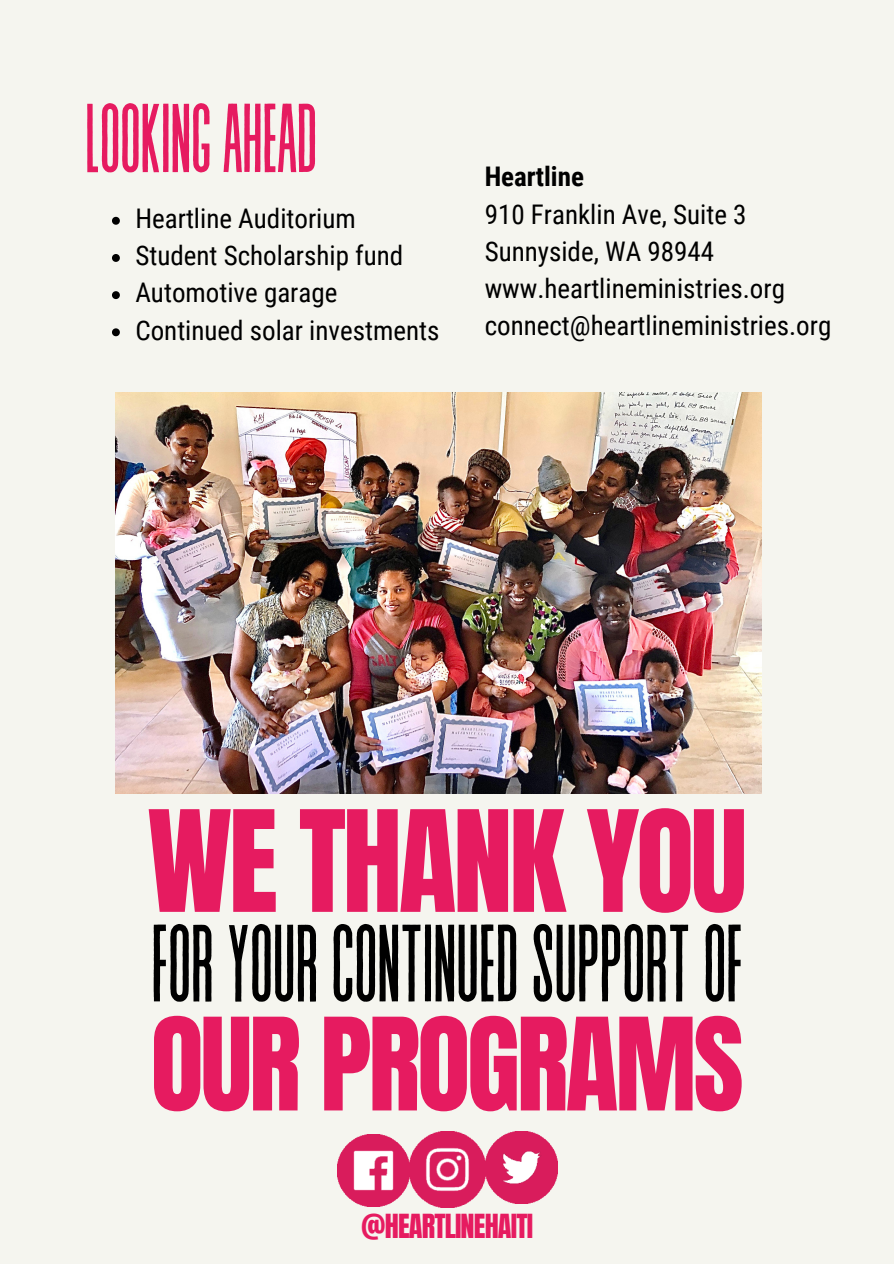
<style>
.page{position:relative;width:894px;height:1264px;background:#fff}
.page>*{position:absolute;margin:0;border:0;box-sizing:border-box;transform-origin:0 0}
.t1{font:119.55px "Anton";letter-spacing:-.03em;color:#e61b60}
.t2{font:109.5px "Revive 80 Tall";letter-spacing:-.03em;color:#000}
.t3{font:109.2px "Anton";letter-spacing:-.03em;color:#e61b60}
.t4{font:97.5px "Revive 80 Tall";letter-spacing:-.03em;color:#e61b60}
.t5{font:28.2px "Anton";letter-spacing:-.03em;color:#e61b60}
.t6{font:27px "Roboto Condensed";color:#000}
.t7{font:700 27px "Roboto Condensed";color:#000}
</style>
<div class="page">
<div style="left:0;top:0;width:893px;height:1263px;background:#f5f5ef"></div>
<img style="left:485px;top:1131px;width:72px;height:72px">
<img style="left:409px;top:1131px;width:76px;height:76px">
<img style="left:337px;top:1134px;width:72px;height:72px">
<img style="left:116px;top:393px;width:645px;height:401px">
<svg style="left:112px;top:217px;width:8px;height:8px"></svg>
<svg style="left:112px;top:254px;width:8px;height:8px"></svg>
<svg style="left:112px;top:291px;width:8px;height:8px"></svg>
<svg style="left:112px;top:328px;width:8px;height:8px"></svg>
<p class="t4" style="left:84px;top:88px;width:236px">LOOKINGAHEAD</p>
<p class="t6" style="left:135px;top:203px;width:222px">Heartline Auditorium</p>
<p class="t6" style="left:135px;top:240px;width:269px">Student Scholarship fund</p>
<p class="t6" style="left:135px;top:277px;width:203px">Automotive garage</p>
<p class="t6" style="left:135px;top:314px;width:305px">Continued solar investments</p>
<p class="t7" style="left:484px;top:161px;width:101px">Heartline</p>
<p class="t6" style="left:484px;top:198px;width:263px">910 Franklin Ave, Suite 3</p>
<p class="t6" style="left:484px;top:236px;width:231px">Sunnyside, WA 98944</p>
<p class="t6" style="left:484px;top:273px;width:302px">www.heartlineministries.org</p>
<p class="t6" style="left:484px;top:310px;width:348px">connect@heartlineministries.org</p>
<p class="t1" style="left:147px;top:775px;width:601px">WE THANK YOU</p>
<p class="t2" style="left:150px;top:907px;width:596px">FORYOURCONTINUEDSUPPORTOF</p>
<p class="t3" style="left:151px;top:986px;width:594px">OUR PROGRAMS</p>
<p class="t5" style="left:361px;top:1206px;width:173px">@HEARTLINEHAITI</p>
</div>
